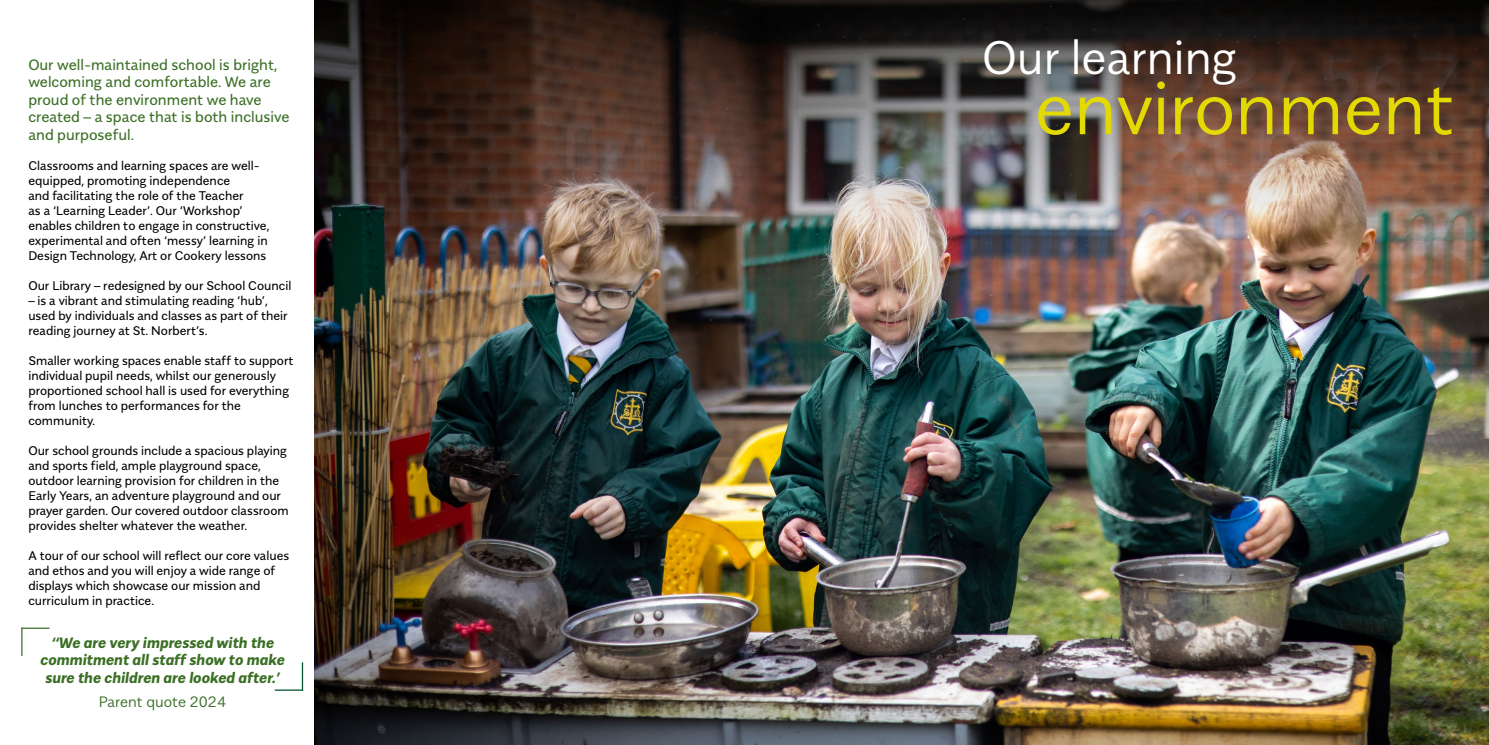
<style>
.page{position:relative;width:1489px;height:745px;background:#fff}
.page>*{position:absolute;margin:0;border:0;box-sizing:border-box;transform-origin:0 0}
.t1{font:300 73.5px "Alergia Normal";color:#e4da03}
.t2{font:300 46.88px "Alergia Normal";color:#fff}
.t3{font:15px/17.5px "Alergia Normal";color:#3b6f25}
.t4{font:italic 700 15px/17.5px "Alergia Normal";color:#3b6f25;text-align:center}
.t5{font:300 15px "Alergia Normal";color:#3b6f25}
.t6{font:12.5px/15px "Alergia Normal";color:#000}
</style>
<div class="page">
<svg style="left:275px;top:662px;width:28px;height:28px"></svg>
<svg style="left:23px;top:627px;width:27px;height:1px"></svg>
<hr style="left:21px;top:627px;width:2px;height:28px;background:#3b6f25">
<img style="left:314px;top:0;width:1174px;height:744px">
<p class="t3" style="left:28px;top:54px;width:263px">Our well-maintained school is bright, welcoming and comfortable. We are proud of the environment we have created – a space that is both inclusive and purposeful.</p>
<p class="t6" style="left:28px;top:157px;width:243px">Classrooms and learning spaces are well&shy;equipped, promoting independence<br>and facilitating the role of the Teacher<br>as a ‘Learning Leader’. Our ‘Workshop’ enables children to engage in constructive, experimental and often ‘messy’ learning in Design Technology, Art or Cookery lessons</p>
<p class="t6" style="left:28px;top:277px;width:264px">Our Library – redesigned by our School Council</p>
<p class="t6" style="left:28px;top:292px;width:261px">– is a vibrant and stimulating reading ‘hub’, used by individuals and classes as part of their reading journey at St. Norbert’s.</p>
<p class="t6" style="left:28px;top:352px;width:267px">Smaller working spaces enable staff to support individual pupil needs, whilst our generously proportioned school hall is used for everything from lunches to performances for the community.</p>
<p class="t6" style="left:28px;top:442px;width:262px">Our school grounds include a spacious playing and sports field, ample playground space, outdoor learning provision for children in the Early Years, an adventure playground and our prayer garden. Our covered outdoor classroom provides shelter whatever the weather.</p>
<p class="t6" style="left:28px;top:547px;width:262px">A tour of our school will reflect our core values and ethos and you will enjoy a wide range of displays which showcase our mission and curriculum in practice.</p>
<p class="t4" style="left:41px;top:631px;width:246px">‘‘We are very impressed with the commitment all staff show to make sure the children are looked after.’</p>
<p class="t5" style="left:99px;top:690px;width:129px">Parent quote 2024</p>
<h2 class="t2" style="left:981px;top:21px;width:257px">Our learning</h2>
<h1 class="t1" style="left:1034px;top:52px;width:421px">environment</h1>
</div>
